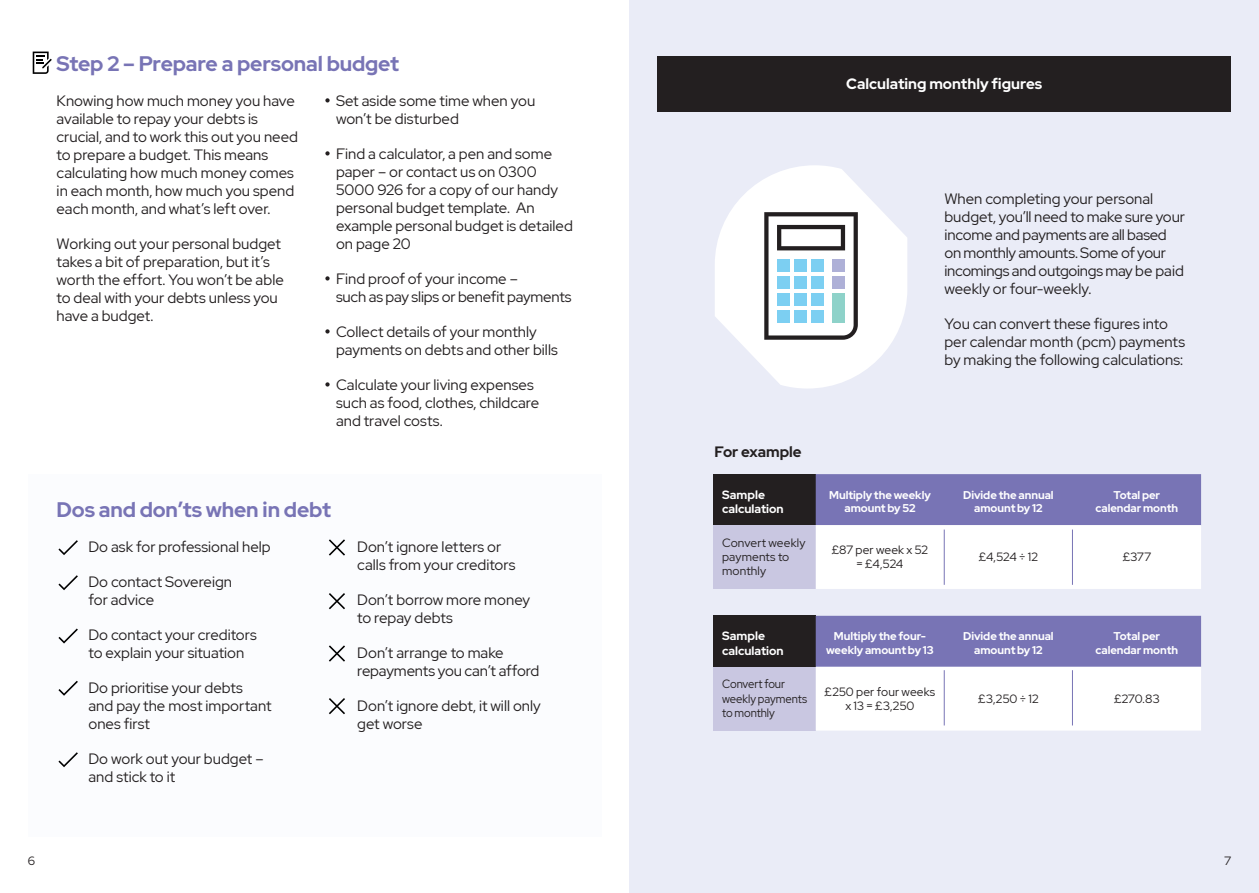
<style>
.page{position:relative;width:1259px;height:893px;background:#fff}
.page>*{position:absolute;margin:0;border:0;box-sizing:border-box;transform-origin:0 0}
.t1{font:700 21px "Red Hat Display";letter-spacing:-.01em;color:#7874b5}
.t2{font:15px/18px "Red Hat Display";color:#231f20}
.t3{font:700 15px "Red Hat Display";letter-spacing:.005em;color:#fff}
.t4{font:700 15px "Red Hat Display";color:#231f20}
.t5{font:12px/14.4px "Red Hat Display";color:#231f20;text-align:center}
.t6{font:700 12px/14.4px "Red Hat Display";color:#fff}
.t7{font:12px/14.4px "Red Hat Display";color:#231f20;scale:.94 1}
.t8{font:700 11.25px/13.5px "Red Hat Display";letter-spacing:-.005em;color:#fff;text-align:center}
</style>
<div class="page">
<div style="left:28px;top:474px;width:573px;height:363px;background:#fbfcfe"></div>
<div style="left:629px;top:0;width:630px;height:893px;background:#eaecf7"></div>
<svg style="left:325px;top:98px;width:5px;height:5px"></svg>
<svg style="left:325px;top:151px;width:5px;height:5px"></svg>
<svg style="left:325px;top:276px;width:5px;height:5px"></svg>
<svg style="left:325px;top:329px;width:5px;height:5px"></svg>
<svg style="left:325px;top:382px;width:5px;height:5px"></svg>
<div style="left:56px;top:535px;width:25px;height:25px;background:#fff"></div>
<svg style="left:58px;top:540px;width:20px;height:15px"></svg>
<div style="left:56px;top:570px;width:25px;height:25px;background:#fff"></div>
<svg style="left:58px;top:575px;width:20px;height:15px"></svg>
<div style="left:56px;top:623px;width:25px;height:26px;background:#fff"></div>
<svg style="left:58px;top:628px;width:20px;height:15px"></svg>
<div style="left:56px;top:675px;width:25px;height:26px;background:#fff"></div>
<svg style="left:58px;top:681px;width:20px;height:15px"></svg>
<div style="left:56px;top:747px;width:25px;height:25px;background:#fff"></div>
<svg style="left:58px;top:752px;width:20px;height:15px"></svg>
<div style="left:324px;top:535px;width:26px;height:25px;background:#fff"></div>
<svg style="left:329px;top:539px;width:16px;height:17px"></svg>
<div style="left:324px;top:588px;width:26px;height:26px;background:#fff"></div>
<svg style="left:329px;top:593px;width:16px;height:16px"></svg>
<div style="left:324px;top:641px;width:26px;height:25px;background:#fff"></div>
<svg style="left:329px;top:645px;width:16px;height:17px"></svg>
<div style="left:324px;top:693px;width:26px;height:26px;background:#fff"></div>
<svg style="left:329px;top:698px;width:16px;height:16px"></svg>
<div style="left:657px;top:56px;width:574px;height:56px;background:#231f20"></div>
<svg style="left:715px;top:165px;width:192px;height:224px"></svg>
<div style="left:832px;top:259px;width:13px;height:13px;background:#aeb0d7"></div>
<div style="left:777px;top:259px;width:13px;height:13px;background:#7ccff2"></div>
<div style="left:794px;top:259px;width:13px;height:13px;background:#7ccff2"></div>
<div style="left:811px;top:259px;width:13px;height:13px;background:#7ccff2"></div>
<div style="left:777px;top:276px;width:13px;height:13px;background:#7ccff2"></div>
<div style="left:794px;top:276px;width:13px;height:13px;background:#7ccff2"></div>
<div style="left:811px;top:276px;width:13px;height:13px;background:#7ccff2"></div>
<div style="left:777px;top:293px;width:13px;height:13px;background:#7ccff2"></div>
<div style="left:794px;top:293px;width:13px;height:13px;background:#7ccff2"></div>
<div style="left:811px;top:293px;width:13px;height:13px;background:#7ccff2"></div>
<div style="left:777px;top:310px;width:13px;height:13px;background:#7ccff2"></div>
<div style="left:794px;top:310px;width:13px;height:13px;background:#7ccff2"></div>
<div style="left:811px;top:310px;width:13px;height:13px;background:#7ccff2"></div>
<div style="left:832px;top:276px;width:13px;height:13px;background:#aeb0d7"></div>
<div style="left:832px;top:293px;width:13px;height:30px;background:#8ed2c9"></div>
<svg style="left:33px;top:52px;width:19px;height:22px"></svg>
<div style="left:713px;top:474px;width:102px;height:51px;background:#231f20"></div>
<div style="left:713px;top:525px;width:102px;height:64px;background:#c9c7e1"></div>
<svg style="left:815px;top:474px;width:386px;height:115px;background:#c2c1dd"></svg>
<div style="left:713px;top:616px;width:102px;height:51px;background:#231f20"></div>
<div style="left:713px;top:667px;width:102px;height:64px;background:#c9c7e1"></div>
<svg style="left:815px;top:616px;width:386px;height:115px;background:#c3c1de"></svg>
<hr style="left:944px;top:530px;width:1px;height:55px;background:#7874b5">
<hr style="left:944px;top:670px;width:1px;height:55px;background:#7874b5">
<hr style="left:1072px;top:530px;width:1px;height:55px;background:#7874b5">
<hr style="left:1072px;top:670px;width:1px;height:55px;background:#7874b5">
<p class="t1" style="left:57px;top:49px;width:344px">Step 2 – Prepare a personal budget</p>
<p class="t2" style="left:57px;top:91px;width:243px">Knowing how much money you have available to repay your debts is crucial, and to work this out you need to prepare a budget. This means calculating how much money comes in each month, how much you spend each month, and what’s left over.</p>
<p class="t2" style="left:57px;top:234px;width:229px">Working out your personal budget takes a bit of preparation, but it’s worth the effort. You won’t be able to deal with your debts unless you have a budget.</p>
<p class="t2" style="left:336px;top:91px;width:201px">Set aside some time when you won’t be disturbed</p>
<p class="t2" style="left:336px;top:144px;width:238px">Find a calculator, a pen and some paper – or contact us on 0300<br>5000 926 for a copy of our handy personal budget template. An example personal budget is detailed on page 20</p>
<p class="t2" style="left:336px;top:269px;width:237px">Find proof of your income –<br>such as pay slips or benefit payments</p>
<p class="t2" style="left:336px;top:322px;width:223px">Collect details of your monthly payments on debts and other bills</p>
<p class="t2" style="left:336px;top:375px;width:205px">Calculate your living expenses such as food, clothes, childcare and travel costs.</p>
<p class="t1" style="left:57px;top:496px;width:276px">Dos and don’ts when in debt</p>
<p class="t2" style="left:88px;top:537px;width:184px">Do ask for professional help</p>
<p class="t2" style="left:88px;top:572px;width:145px">Do contact Sovereign for advice</p>
<p class="t2" style="left:88px;top:625px;width:170px">Do contact your creditors to explain your situation</p>
<p class="t2" style="left:88px;top:678px;width:185px">Do prioritise your debts and pay the most important ones first</p>
<p class="t2" style="left:88px;top:749px;width:177px">Do work out your budget – and stick to it</p>
<p class="t2" style="left:357px;top:537px;width:160px">Don’t ignore letters or calls from your creditors</p>
<p class="t2" style="left:357px;top:590px;width:174px">Don’t borrow more money to repay debts</p>
<p class="t2" style="left:357px;top:643px;width:184px">Don’t arrange to make repayments you can’t afford</p>
<p class="t2" style="left:357px;top:696px;width:185px">Don’t ignore debt, it will only get worse</p>
<p class="t3" style="left:846px;top:74px;width:197px">Calculating monthly figures</p>
<p class="t2" style="left:944px;top:189px;width:242px">When completing your personal budget, you’ll need to make sure your income and payments are all based on monthly amounts. Some of your incomings and outgoings may be paid weekly or four-weekly.</p>
<p class="t2" style="left:944px;top:314px;width:242px">You can convert these figures into per calendar month (pcm) payments by making the following calculations:</p>
<p class="t4" style="left:714px;top:442px;width:89px">For example</p>
<p class="t6" style="left:722px;top:487px;width:63px">Sample calculation</p>
<p class="t8" style="left:829px;top:488px;width:103px">Multiply the weekly amount by 52</p>
<p class="t8" style="left:963px;top:488px;width:92px">Divide the annual amount by 12</p>
<p class="t8" style="left:1095px;top:488px;width:84px">Total per calendar month</p>
<p class="t5" style="left:722px;top:535px;width:85px;text-align:left">Convert weekly payments to monthly</p>
<p class="t5" style="left:832px;top:542px;width:98px">£87 per week x 52 = £4,524</p>
<p class="t5" style="left:979px;top:549px;width:61px">£4,524 ÷ 12</p>
<p class="t5" style="left:1122px;top:549px;width:30px">£377</p>
<p class="t6" style="left:722px;top:629px;width:63px">Sample calculation</p>
<p class="t8" style="left:826px;top:629px;width:109px">Multiply the four&shy;weekly amount by 13</p>
<p class="t8" style="left:963px;top:629px;width:92px">Divide the annual amount by 12</p>
<p class="t8" style="left:1095px;top:629px;width:84px">Total per calendar month</p>
<p class="t7" style="left:722px;top:677px;width:92px">Convert four weekly payments to monthly</p>
<p class="t5" style="left:824px;top:684px;width:112px">£250 per four weeks x 13 = £3,250</p>
<p class="t5" style="left:978px;top:691px;width:62px">£3,250 ÷ 12</p>
<p class="t5" style="left:1114px;top:691px;width:47px">£270.83</p>
<p class="t5" style="left:28px;top:853px;width:9px">6</p>
<p class="t5" style="left:1224px;top:853px;width:8px">7</p>
</div>
